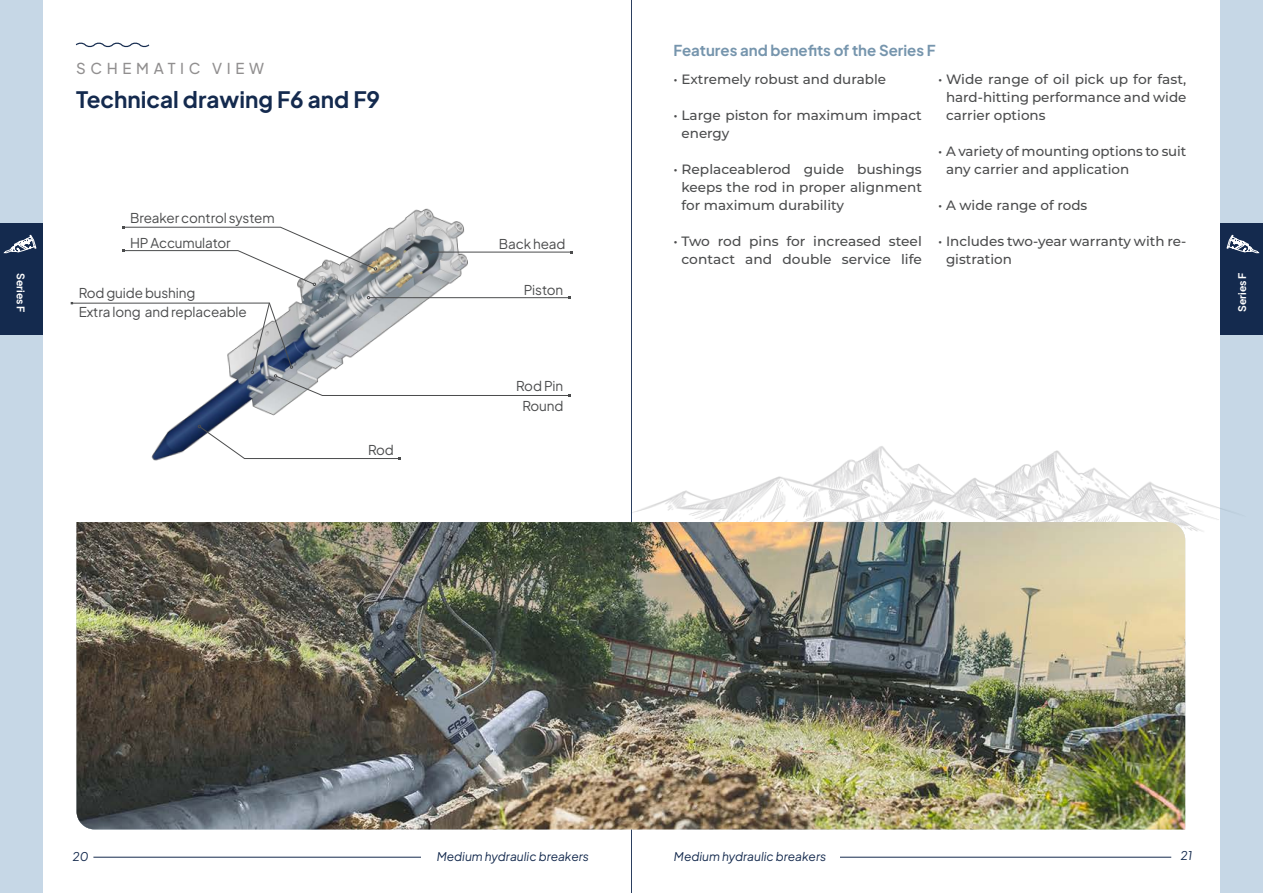
<style>
.page{position:relative;width:1263px;height:893px;background:#fff}
.page>*{position:absolute;margin:0;border:0;box-sizing:border-box;transform-origin:0 0}
.t1{font:700 22.5px "Plus Jakarta Sans";color:#142a4e}
.t2{font:700 15px "Plus Jakarta Sans";color:#7695ad}
.t3{font:500 15px "Plus Jakarta Sans";letter-spacing:.31em;color:#231f20}
.t4{font:500 13.5px/18px "Montserrat";color:#4b4c4d}
.t5{font:13.5px/24.5px "Plus Jakarta Sans";letter-spacing:-.01em;color:#4b4c4d}
.t6{font:italic 12px "Plus Jakarta Sans";color:#142a4e}
.t7{font:700 10.5px "Plus Jakarta Sans";color:#fff}
</style>
<div class="page">
<hr style="left:93px;top:857px;width:459px;height:1px;background:#142a4e">
<hr style="left:714px;top:857px;width:457px;height:1px;background:#142a4e">
<img style="left:632px;top:446px;width:362px;height:76px">
<img style="left:994px;top:450px;width:226px;height:113px">
<svg style="left:75px;top:42px;width:75px;height:6px"></svg>
<div style="left:0;top:0;width:43px;height:893px;background:#c6d7e6"></div>
<div style="left:1220px;top:0;width:43px;height:893px;background:#c6d7e6"></div>
<div style="left:1220px;top:223px;width:43px;height:112px;background:#142a4e"></div>
<svg style="left:1227px;top:235px;width:32px;height:18px"></svg>
<div style="left:0;top:223px;width:43px;height:112px;background:#142a4e"></div>
<svg style="left:4px;top:235px;width:32px;height:18px"></svg>
<div style="left:422px;top:848px;width:167px;height:13px;background:#fff"></div>
<div style="left:674px;top:848px;width:165px;height:13px;background:#fff"></div>
<img style="left:151px;top:208px;width:338px;height:253px">
<svg style="left:122px;top:226px;width:255px;height:60px"></svg>
<svg style="left:198px;top:425px;width:203px;height:35px"></svg>
<svg style="left:71px;top:296px;width:500px;height:101px"></svg>
<hr style="left:432px;top:252px;width:139px;height:1px;background:#4b4c4d">
<hr style="left:631px;top:0;width:1px;height:893px;background:#142a4e">
<img style="left:77px;top:522px;width:1108px;height:307px">
<p class="t7" style="left:29px;top:273px;width:41px;rotate:90deg">Series F</p>
<p class="t3" style="left:76px;top:56px;width:190px">SCHEMATIC VIEW</p>
<h1 class="t1" style="left:76px;top:81px;width:305px">Technical drawing F6 and F9</h1>
<p class="t5" style="left:130px;top:204px;width:146px">Breaker control system<br>HP Accumulator</p>
<p class="t5" style="left:79px;top:282px;width:170px;line-height:19px">Rod guide bushing<br>Extra long and replaceable</p>
<p class="t5" style="left:368px;top:437px;width:27px">Rod</p>
<p class="t5" style="left:499px;top:230px;width:68px">Back head</p>
<p class="t5" style="left:524px;top:276px;width:41px">Piston</p>
<p class="t5" style="left:516px;top:375px;width:49px;line-height:19.5px;text-align:center">Rod Pin<br>Round</p>
<p class="t2" style="left:673px;top:38px;width:264px">Features and benefits of the Series F</p>
<p class="t4" style="left:674px;top:70px;width:214px">• Extremely robust and durable</p>
<p class="t4" style="left:681px;top:106px;width:242px;text-indent:-8px">• Large piston for maximum impact energy</p>
<p class="t4" style="left:681px;top:160px;width:242px;text-align:justify;text-indent:-8px">• Replaceablerod guide bushings keeps the rod in proper alignment for maximum durability</p>
<p class="t4" style="left:674px;top:232px;width:250px;text-align:center">• Two rod pins for increased steel contact and double service life</p>
<p class="t4" style="left:946px;top:70px;width:242px;text-align:justify;text-indent:-8px">• Wide range of oil pick up for fast, hard-hitting performance and wide carrier options</p>
<p class="t4" style="left:946px;top:142px;width:242px;text-indent:-8px">• A variety of mounting options to suit any carrier and application</p>
<p class="t4" style="left:938px;top:196px;width:151px">• A wide range of rods</p>
<p class="t4" style="left:946px;top:232px;width:242px;text-indent:-8px">• Includes two-year warranty with re&shy;gistration</p>
<p class="t7" style="left:1233px;top:312px;width:41px;rotate:-90deg">Series F</p>
<p class="t6" style="left:72px;top:847px;width:18px">20</p>
<p class="t6" style="left:1180px;top:846px;width:13px">21</p>
<p class="t6" style="left:437px;top:846px;width:154px">Medium hydraulic breakers</p>
<p class="t6" style="left:674px;top:847px;width:154px">Medium hydraulic breakers</p>
</div>
